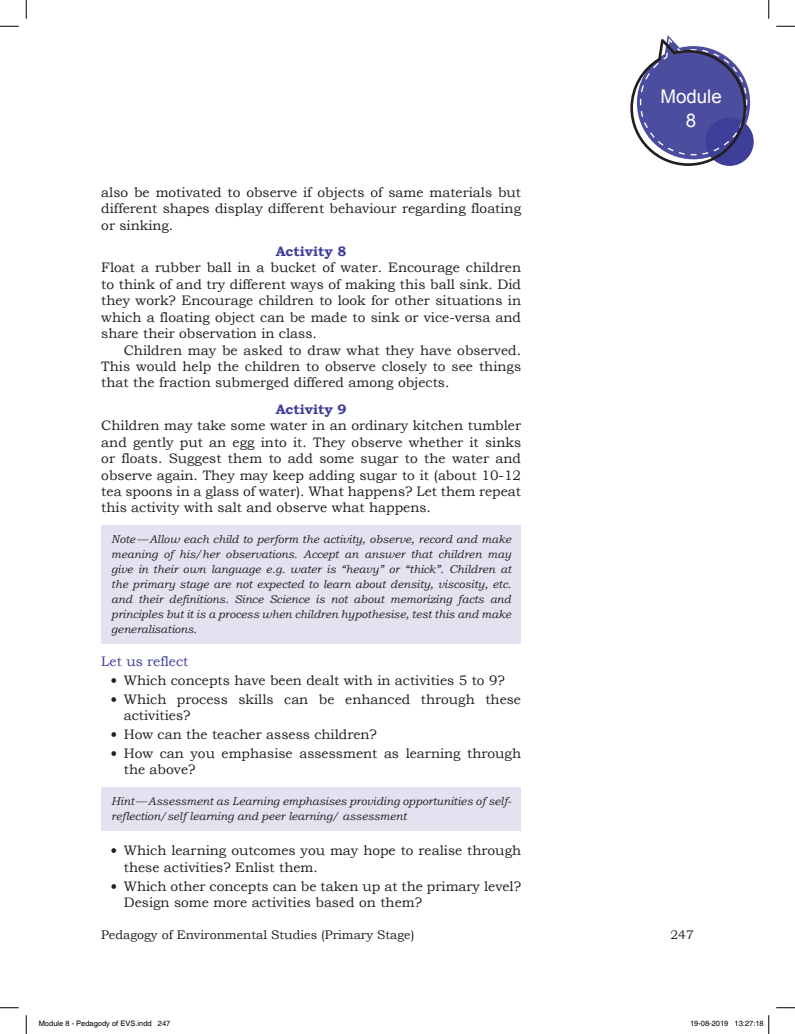
<style>
.page{position:relative;width:795px;height:1034px;background:#fff}
.page>*{position:absolute;margin:0;border:0;box-sizing:border-box;transform-origin:0 0}
.t1{font:18.75px/23.8px "Arial";color:#fff;text-align:center}
.t2{font:13.75px/16.4px "Bookman Old Style";color:#231f20;text-align:justify}
.t3{font:700 13.75px "Bookman Old Style";color:#3e3f99}
.t4{font:13.75px "Bookman Old Style";color:#3e3f99}
.t5{font:12.5px "Bookman Old Style";color:#231f20}
.t6{font:italic 11.25px/15px "Bookman Old Style";color:#231f20;text-align:justify}
.t7{font:7.5px "Helvetica";color:#000}
.s1{font-size:16.25px}
</style>
<div class="page">
<svg style="left:705px;top:117px;width:49px;height:49px"></svg>
<svg style="left:630px;top:35px;width:120px;height:131px"></svg>
<div style="left:101px;top:525px;width:420px;height:118px;background:#e3e2f1"></div>
<div style="left:101px;top:787px;width:420px;height:43px;background:#e3e2f1"></div>
<svg style="left:0;top:25px;width:19px;height:2px"></svg>
<svg style="left:776px;top:25px;width:19px;height:2px"></svg>
<svg style="left:0;top:1007px;width:19px;height:1px"></svg>
<svg style="left:776px;top:1007px;width:19px;height:1px"></svg>
<svg style="left:25px;top:0;width:2px;height:19px"></svg>
<svg style="left:25px;top:1015px;width:2px;height:18px"></svg>
<svg style="left:768px;top:0;width:2px;height:19px"></svg>
<svg style="left:768px;top:1015px;width:2px;height:18px"></svg>
<p class="t2" style="left:101px;top:184px;width:421px">also be motivated to observe if objects of same materials but different shapes display different behaviour regarding floating or sinking.</p>
<p class="t3" style="left:276px;top:241px;width:72px">Activity 8</p>
<p class="t2" style="left:101px;top:259px;width:421px">Float a rubber ball in a bucket of water. Encourage children to think of and try different ways of making this ball sink. Did they work? Encourage children to look for other situations in which a floating object can be made to sink or vice-versa and share their observation in class.</p>
<p class="t2" style="left:101px;top:342px;width:421px;text-indent:22px">Children may be asked to draw what they have observed.<br>This would help the children to observe closely to see things that the fraction submerged differed among objects.</p>
<p class="t3" style="left:276px;top:399px;width:72px">Activity 9</p>
<p class="t2" style="left:101px;top:417px;width:421px">Children may take some water in an ordinary kitchen tumbler and gently put an egg into it. They observe whether it sinks or floats. Suggest them to add some sugar to the water and observe again. They may keep adding sugar to it (about 10-12 tea spoons in a glass of water). What happens? Let them repeat this activity with salt and observe what happens.</p>
<p class="t6" style="left:111px;top:531px;width:401px">Note—Allow each child to perform the activity, observe, record and make meaning of his/her observations. Accept an answer that children may give in their own language e.g. water is “heavy” or “thick”. Children at the primary stage are not expected to learn about density, viscosity, etc. and their definitions. Since Science is not about memorizing facts and principles but it is a process when children hypothesise, test this and make generalisations.</p>
<p class="t4" style="left:101px;top:652px;width:89px">Let us reflect</p>
<p class="t2" style="left:110px;top:672px;width:396px"><span class="s1">•</span> Which concepts have been dealt with in activities 5 to 9?</p>
<p class="t2" style="left:124px;top:691px;width:399px;text-indent:-14px"><span class="s1">•</span> Which process skills can be enhanced through these activities?</p>
<p class="t2" style="left:110px;top:726px;width:269px"><span class="s1">•</span> How can the teacher assess children?</p>
<p class="t2" style="left:124px;top:745px;width:399px;text-indent:-14px"><span class="s1">•</span> How can you emphasise assessment as learning through the above?</p>
<p class="t6" style="left:111px;top:793px;width:402px">Hint—Assessment as Learning emphasises providing opportunities of self&shy;reflection/self learning and peer learning/ assessment</p>
<p class="t2" style="left:124px;top:842px;width:399px;text-indent:-14px"><span class="s1">•</span> Which learning outcomes you may hope to realise through these activities? Enlist them.</p>
<p class="t2" style="left:124px;top:878px;width:399px;text-indent:-14px"><span class="s1">•</span> Which other concepts can be taken up at the primary level?<br>Design some more activities based on them?</p>
<h1 class="t1" style="left:660px;top:85px;width:63px">Module<br>8</h1>
<p class="t5" style="left:101px;top:926px;width:315px">Pedagogy of Environmental Studies (Primary Stage)</p>
<p class="t5" style="left:671px;top:926px;width:25px">247</p>
<p class="t7" style="left:39px;top:1019px;width:133px">Module 8 - Pedagody of EVS.indd 247</p>
<p class="t7" style="left:690px;top:1019px;width:75px">19-08-2019 13:27:18</p>
</div>
